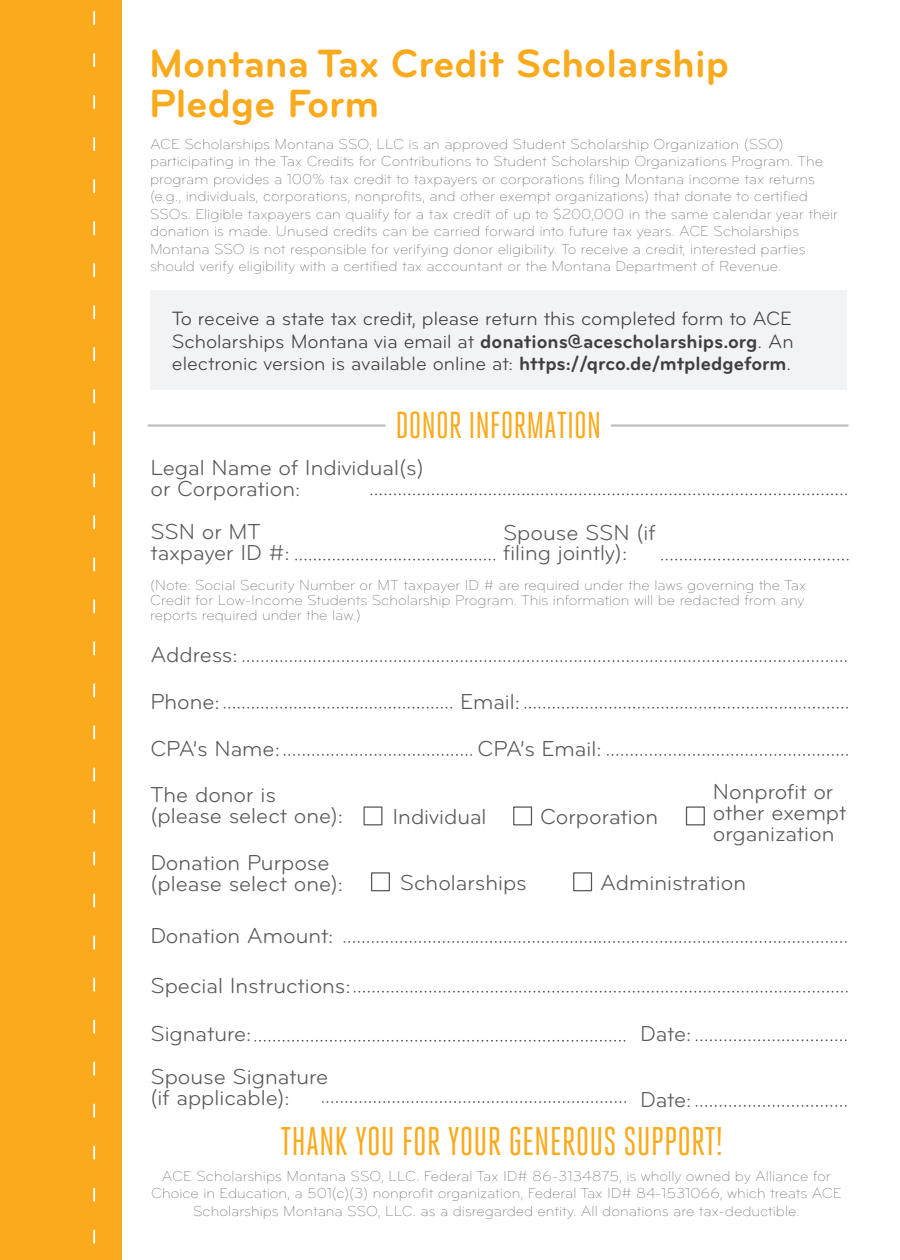
<style>
.page{position:relative;width:900px;height:1260px;background:#fff}
.page>*{position:absolute;margin:0;border:0;box-sizing:border-box;transform-origin:0 0}
.t1{font:700 41px/40px "Bryant";color:#faaa1c}
.t2{font:40px "Heroic Condensed";color:#faaa1c}
.t3{font:37.5px "Heroic Condensed";color:#faaa1c}
.t4{font:22.5px/20.8px "Bryant";color:#58595b}
.t5{font:20px/22.5px "Bryant";color:#413f41;text-align:justify}
.t6{font:300 15px/17.5px "Bryant";color:#58595b}
.s1{font-weight:700}
</style>
<div class="page">
<div style="left:150px;top:290px;width:697px;height:100px;background:#f2f3f4"></div>
<svg style="left:344px;top:941px;width:503px;height:2px"></svg>
<svg style="left:243px;top:660px;width:604px;height:2px"></svg>
<svg style="left:225px;top:707px;width:227px;height:2px"></svg>
<svg style="left:525px;top:707px;width:323px;height:2px"></svg>
<svg style="left:285px;top:754px;width:187px;height:2px"></svg>
<svg style="left:608px;top:754px;width:240px;height:2px"></svg>
<svg style="left:255px;top:1040px;width:370px;height:2px"></svg>
<svg style="left:697px;top:1039px;width:150px;height:2px"></svg>
<svg style="left:697px;top:1105px;width:150px;height:2px"></svg>
<svg style="left:323px;top:1101px;width:303px;height:2px"></svg>
<svg style="left:355px;top:991px;width:493px;height:2px"></svg>
<hr style="left:612px;top:424px;width:236px;height:3px;background:#bbbdbf">
<hr style="left:149px;top:424px;width:236px;height:3px;background:#bbbdbf">
<div style="left:371px;top:872px;width:19px;height:19px;border:1px solid #58595b"></div>
<div style="left:573px;top:872px;width:19px;height:19px;border:1px solid #58595b"></div>
<div style="left:363px;top:806px;width:19px;height:19px;border:1px solid #58595b"></div>
<div style="left:513px;top:806px;width:19px;height:19px;border:1px solid #58595b"></div>
<div style="left:686px;top:806px;width:19px;height:19px;border:1px solid #58595b"></div>
<div style="left:0;top:0;width:122px;height:1260px;background:#faaa1c"></div>
<svg style="left:93px;top:12px;width:2px;height:1232px"></svg>
<svg style="left:296px;top:559px;width:199px;height:1px"></svg>
<svg style="left:662px;top:559px;width:187px;height:1px"></svg>
<svg style="left:371px;top:493px;width:476px;height:2px"></svg>
<h1 class="t1" style="left:149px;top:43px;width:581px">Montana Tax Credit Scholarship<br>Pledge Form</h1>
<p class="t6" style="left:150px;top:135px;width:689px">ACE Scholarships Montana SSO, LLC is an approved Student Scholarship Organization (SSO) participating in the Tax Credits for Contributions to Student Scholarship Organizations Program. The program provides a 100% tax credit to taxpayers or corporations filing Montana income tax returns (e.g., individuals, corporations, nonprofits, and other exempt organizations) that donate to certified SSOs. Eligible taxpayers can qualify for a tax credit of up to $200,000 in the same calendar year their donation is made. Unused credits can be carried forward into future tax years. ACE Scholarships Montana SSO is not responsible for verifying donor eligibility. To receive a credit, interested parties should verify eligibility with a certified tax accountant or the Montana Department of Revenue.</p>
<h3 class="t5" style="left:172px;top:307px;width:623px">To receive a state tax credit, please return this completed form to ACE Scholarships Montana via email at <span class="s1">donations@acescholarships.org</span>. An electronic version is available online at: <span class="s1">https://qrco.de/mtpledgeform</span>.</h3>
<h3 class="t3" style="left:395px;top:404px;width:208px">DONOR INFORMATION</h3>
<h3 class="t4" style="left:150px;top:458px;width:275px">Legal Name of Individual(s) or Corporation:</h3>
<h3 class="t4" style="left:150px;top:522px;width:141px">SSN or MT taxpayer ID #:</h3>
<h3 class="t4" style="left:503px;top:522px;width:154px">Spouse SSN (if filing jointly):</h3>
<p class="t6" style="left:150px;top:577px;width:657px;line-height:15px;text-align:justify">(Note: Social Security Number or MT taxpayer ID # are required under the laws governing the Tax Credit for Low-Income Students Scholarship Program. This information will be redacted from any reports required under the law.)</p>
<h3 class="t4" style="left:150px;top:631px;width:89px;line-height:46.8px">Address:<br>Phone:</h3>
<h3 class="t4" style="left:460px;top:691px;width:62px">Email:</h3>
<h3 class="t4" style="left:150px;top:738px;width:131px">CPA’s Name:</h3>
<h3 class="t4" style="left:478px;top:738px;width:126px">CPA’s Email:</h3>
<h3 class="t4" style="left:150px;top:784px;width:194px">The donor is (please select one):</h3>
<h3 class="t4" style="left:392px;top:807px;width:96px">Individual</h3>
<h3 class="t4" style="left:540px;top:806px;width:119px">Corporation</h3>
<h3 class="t4" style="left:713px;top:781px;width:135px">Nonprofit or other exempt organization</h3>
<h3 class="t4" style="left:150px;top:853px;width:194px">Donation Purpose (please select one):</h3>
<h3 class="t4" style="left:150px;top:925px;width:184px">Donation Amount:</h3>
<h3 class="t4" style="left:150px;top:975px;width:202px">Special Instructions:</h3>
<h3 class="t4" style="left:400px;top:872px;width:128px">Scholarships</h3>
<h3 class="t4" style="left:600px;top:872px;width:148px">Administration</h3>
<h3 class="t4" style="left:150px;top:1023px;width:103px">Signature:</h3>
<h3 class="t4" style="left:640px;top:1023px;width:53px">Date:</h3>
<h3 class="t4" style="left:150px;top:1067px;width:180px">Spouse Signature (if applicable):</h3>
<h3 class="t4" style="left:640px;top:1089px;width:53px">Date:</h3>
<h2 class="t2" style="left:281px;top:1120px;width:444px">THANK YOU FOR YOUR GENEROUS SUPPORT!</h2>
<p class="t6" style="left:151px;top:1167px;width:692px;text-align:center">ACE Scholarships Montana SSO, LLC. Federal Tax ID# 86-3134875, is wholly owned by Alliance for<br>Choice in Education, a 501(c)(3) nonprofit organization, Federal Tax ID# 84-1531066, which treats ACE<br>Scholarships Montana SSO, LLC. as a disregarded entity. All donations are tax-deductible.</p>
</div>
